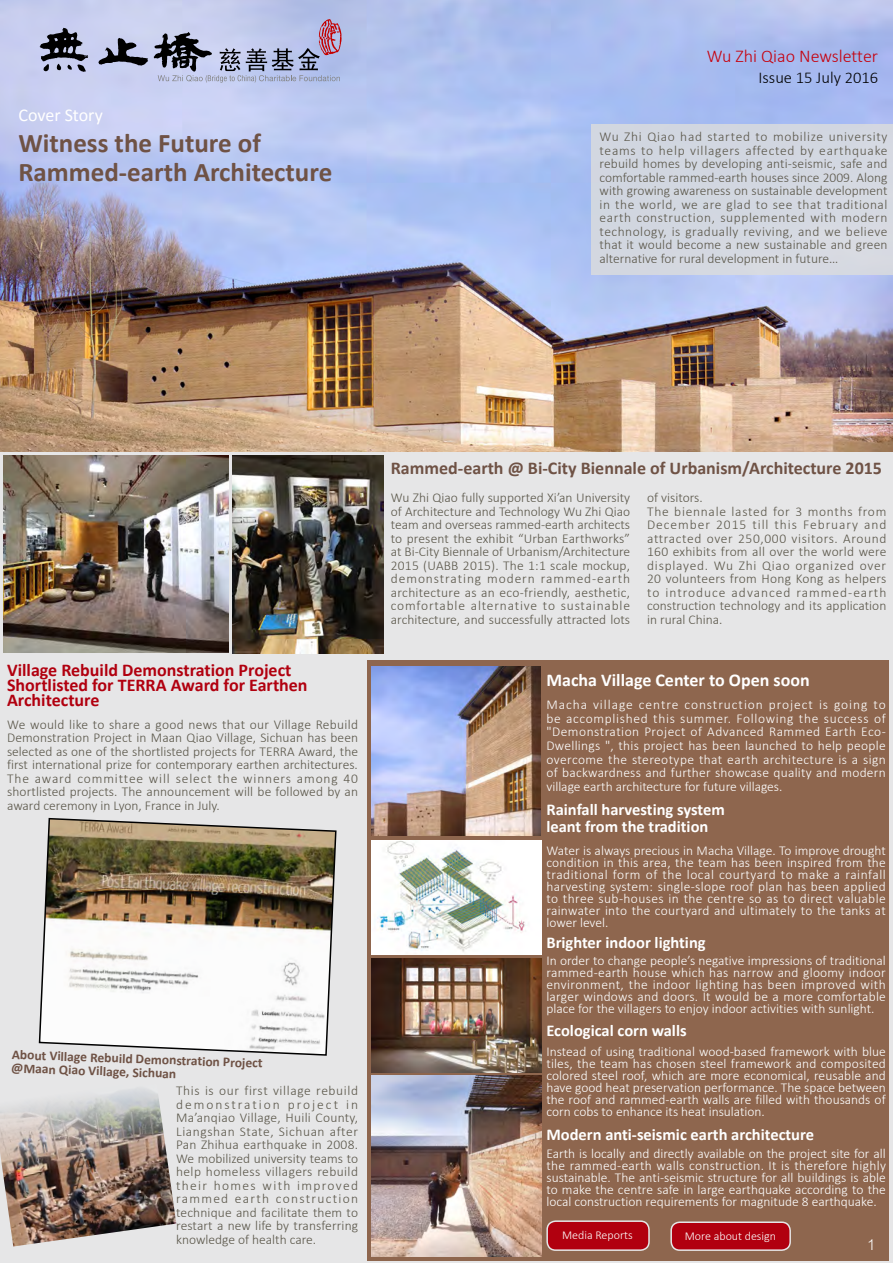
<style>
.page{position:relative;width:893px;height:1263px;background:#e6e6e7}
.page>*{position:absolute;margin:0;border:0;box-sizing:border-box;transform-origin:0 0}
.t1{font:700 27px/28.5px "Calibri";color:#6f5245}
.t2{font:700 18px/15px "Calibri";color:#b1000f}
.t3{font:700 18px "Calibri";color:#6f5245}
.t4{font:700 18px "Calibri";color:#fff}
.t5{font:300 18px "Calibri";color:#c6000c}
.t6{font:18px "Calibri";color:#fff}
.t7{font:700 16.5px/16.5px "Calibri";color:#fff}
.t8{font:300 16.5px "Calibri";color:#000}
.t9{font:300 15px "M Hei HK";color:#fff}
.t10{font:300 13.5px/12px "Calibri";color:#fff;text-align:justify}
.t11{font:300 13.5px/13.5px "Calibri";letter-spacing:.01em;color:#5a5649;text-align:justify}
.t12{font:300 13.5px/13.5px "Calibri";letter-spacing:.035em;color:#5a5649}
.t13{font:700 13.5px/13.5px "Calibri";color:#6f5245}
.t14{font:300 12px "Calibri";color:#fff}
</style>
<div class="page">
<div style="left:367px;top:660px;width:521px;height:600px;background:#8e664e"></div>
<img style="left:0;top:0;width:893px;height:451px">
<img style="left:4px;top:456px;width:224px;height:197px">
<img style="left:38px;top:817px;width:299px;height:239px">
<img style="left:371px;top:841px;width:170px;height:114px">
<div style="left:591px;top:124px;width:302px;height:150px;background:#d2d7e1"></div>
<img style="left:232px;top:456px;width:151px;height:197px">
<img style="left:0;top:1079px;width:176px;height:167px">
<img style="left:371px;top:1076px;width:170px;height:180px">
<img style="left:371px;top:959px;width:170px;height:114px">
<img style="left:371px;top:666px;width:170px;height:170px">
<div style="left:547px;top:1221px;width:102px;height:29px;background:#b1000f;border-radius:9px"></div>
<div style="left:546px;top:1220px;width:104px;height:31px;border:2px solid #e6e6e7;border-radius:9px"></div>
<div style="left:671px;top:1222px;width:119px;height:28px;background:#b1000f;border-radius:9px"></div>
<div style="left:670px;top:1221px;width:121px;height:30px;border:2px solid #e6e6e7;border-radius:9px"></div>
<svg style="left:38px;top:28px;width:51px;height:44px;background:#797d91"></svg>
<svg style="left:98px;top:19px;width:244px;height:64px;background:#a5a8c5"></svg>
<h2 class="t6" style="left:18px;top:103px;width:86px">Cover Story</h2>
<h1 class="t1" style="left:18px;top:128px;width:315px">Witness the Future of<br>Rammed-earth Architecture</h1>
<h2 class="t5" style="left:707px;top:45px;width:173px">Wu Zhi Qiao Newsletter</h2>
<p class="t8" style="left:759px;top:68px;width:121px">Issue 15 July 2016</p>
<p class="t11" style="left:600px;top:130px;width:290px">Wu Zhi Qiao had started to mobilize university teams to help villagers affected by earthquake rebuild homes by developing anti-seismic, safe and comfortable rammed-earth houses since 2009. Along with growing awareness on sustainable development in the world, we are glad to see that traditional earth construction, supplemented with modern technology, is gradually reviving, and we believe that it would become a new sustainable and green alternative for rural development in future…</p>
<h2 class="t2" style="left:7px;top:662px;width:302px">Village Rebuild Demonstration Project<br>Shortlisted for TERRA Award for Earthen<br>Architecture</h2>
<p class="t11" style="left:7px;top:717px;width:353px">We would like to share a good news that our Village Rebuild Demonstration Project in Maan Qiao Village, Sichuan has been selected as one of the shortlisted projects for TERRA Award, the first international prize for contemporary earthen architectures.<br>The award committee will select the winners among 40 shortlisted projects. The announcement will be followed by an award ceremony in Lyon, France in July.</p>
<p class="t13" style="left:12px;top:1047px;width:252px;rotate:2deg">About Village Rebuild Demonstration Project @Maan Qiao Village, Sichuan</p>
<p class="t11" style="left:176px;top:1084px;width:184px">This is our first village rebuild demonstration project in Ma’anqiao Village, Huili County, Liangshan State, Sichuan after Pan Zhihua earthquake in 2008.<br>We mobilized university teams to help homeless villagers rebuild their homes with improved rammed earth construction technique and facilitate them to restart a new life by transferring knowledge of health care.</p>
<h2 class="t3" style="left:391px;top:455px;width:493px">Rammed-earth @ Bi-City Biennale of Urbanism/Architecture 2015</h2>
<p class="t11" style="left:391px;top:491px;width:241px">Wu Zhi Qiao fully supported Xi’an University of Architecture and Technology Wu Zhi Qiao team and overseas rammed-earth architects to present the exhibit “Urban Earthworks” at Bi-City Biennale of Urbanism/Architecture 2015 (UABB 2015). The 1:1 scale mockup, demonstrating modern rammed-earth architecture as an eco-friendly, aesthetic, comfortable alternative to sustainable architecture, and successfully attracted lots</p>
<p class="t12" style="left:647px;top:491px;width:241px">of visitors.<br>The biennale lasted for 3 months from December 2015 till this February and attracted over 250,000 visitors. Around 160 exhibits from all over the world were displayed. Wu Zhi Qiao organized over 20 volunteers from Hong Kong as helpers to introduce advanced rammed-earth construction technology and its application in rural China.</p>
<h2 class="t4" style="left:546px;top:667px;width:265px">Macha Village Center to Open soon</h2>
<p class="t10" style="left:546px;top:698px;width:341px;line-height:13.5px">Macha village centre construction project is going to be accomplished this summer. Following the success of "Demonstration Project of Advanced Rammed Earth Eco-Dwellings ", this project has been launched to help people overcome the stereotype that earth architecture is a sign of backwardness and further showcase quality and modern village earth architecture for future villages.</p>
<p class="t7" style="left:546px;top:801px;width:180px">Rainfall harvesting system leant from the tradition</p>
<p class="t10" style="left:546px;top:844px;width:341px">Water is always precious in Macha Village. To improve drought condition in this area, the team has been inspired from the traditional form of the local courtyard to make a rainfall harvesting system: single-slope roof plan has been applied to three sub-houses in the centre so as to direct valuable rainwater into the courtyard and ultimately to the tanks at lower level.</p>
<p class="t7" style="left:546px;top:933px;width:161px">Brighter indoor lighting</p>
<p class="t10" style="left:546px;top:955px;width:341px">In order to change people’s negative impressions of traditional rammed-earth house which has narrow and gloomy indoor environment, the indoor lighting has been improved with larger windows and doors. It would be a more comfortable place for the villagers to enjoy indoor activities with sunlight.</p>
<p class="t7" style="left:546px;top:1022px;width:142px">Ecological corn walls</p>
<p class="t10" style="left:546px;top:1045px;width:341px">Instead of using traditional wood-based framework with blue tiles, the team has chosen steel framework and composited colored steel roof, which are more economical, reusable and have good heat preservation performance. The space between the roof and rammed-earth walls are filled with thousands of corn cobs to enhance its heat insulation.</p>
<p class="t7" style="left:546px;top:1126px;width:269px">Modern anti-seismic earth architecture</p>
<p class="t10" style="left:546px;top:1147px;width:341px">Earth is locally and directly available on the project site for all the rammed-earth walls construction. It is therefore highly sustainable. The anti-seismic structure for all buildings is able to make the centre safe in large earthquake according to the local construction requirements for magnitude 8 earthquake.</p>
<p class="t14" style="left:562px;top:1228px;width:72px">Media Reports</p>
<p class="t14" style="left:685px;top:1228px;width:93px">More about design</p>
<p class="t9" style="left:867px;top:1234px;width:10px">1</p>
</div>
